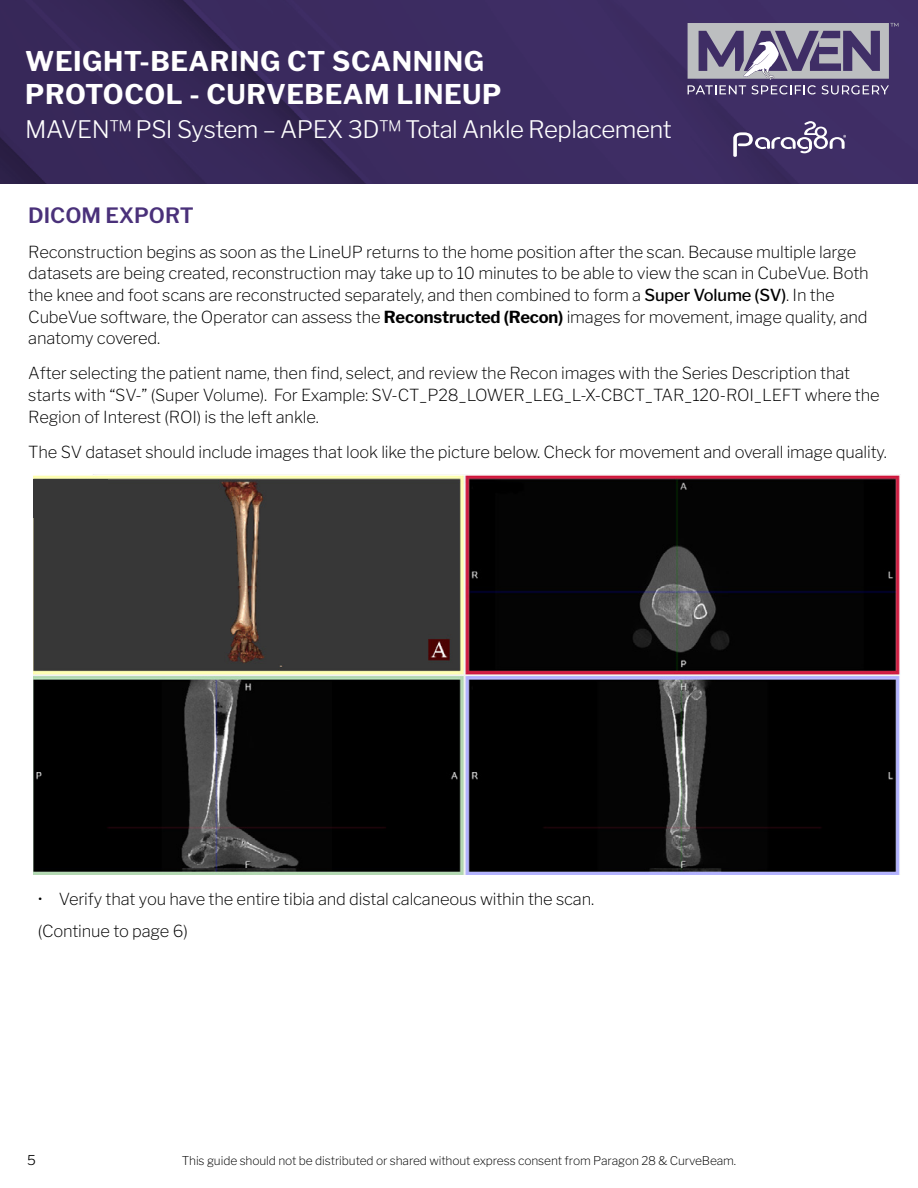
<style>
.page{position:relative;width:918px;height:1188px;background:#fff}
.page>*{position:absolute;margin:0;border:0;box-sizing:border-box;transform-origin:0 0}
.t1{font:700 27px/32.4px "Libre Franklin";letter-spacing:.02em;color:#fff}
.t2{font:300 24px "Libre Franklin";letter-spacing:-.02em;color:#fff}
.t3{font:600 21px "Libre Franklin";color:#4a317a}
.t4{font:200 16.5px/21.6px "Libre Franklin";letter-spacing:-.01em;color:#000}
.t5{font:300 13.5px "Libre Franklin";color:#000}
.t6{font:200 12px "Libre Franklin";letter-spacing:-.01em;color:#000}
.s1{font-weight:500}
.s2{font-weight:700}
</style>
<div class="page">
<img style="left:0;top:0;width:918px;height:184px">
<svg style="left:733px;top:120px;width:113px;height:37px"></svg>
<svg style="left:688px;top:23px;width:211px;height:72px"></svg>
<img style="left:34px;top:474px;width:866px;height:401px">
<div style="left:34px;top:480px;width:74px;height:38px;background:#373737"></div>
<h1 class="t1" style="left:25px;top:45px;width:478px">WEIGHT-BEARING CT SCANNING<br>PROTOCOL - CURVEBEAM LINEUP</h1>
<h2 class="t2" style="left:25px;top:115px;width:648px">MAVEN™ PSI System – APEX 3D™ Total Ankle Replacement</h2>
<p class="t3" style="left:28px;top:203px;width:167px">DICOM EXPORT</p>
<p class="t4" style="left:28px;top:241px;width:842px">Reconstruction begins as soon as the LineUP returns to the home position after the scan. Because multiple large datasets are being created, reconstruction may take up to 10 minutes to be able to view the scan in CubeVue. Both the knee and foot scans are reconstructed separately, and then combined to form a <span class="s1">Super Volume (SV)</span>. In the CubeVue software, the Operator can assess the <span class="s2">Reconstructed (Recon)</span> images for movement, image quality, and anatomy covered.</p>
<p class="t4" style="left:28px;top:363px;width:853px">After selecting the patient name, then find, select, and review the Recon images with the Series Description that starts with “SV-” (Super Volume). For Example: SV-CT_P28_LOWER_LEG_L-X-CBCT_TAR_120-ROI_LEFT where the<br>Region of Interest (ROI) is the left ankle.</p>
<p class="t4" style="left:28px;top:441px;width:860px">The SV dataset should include images that look like the picture below. Check for movement and overall image quality.</p>
<p class="t4" style="left:38px;top:883px;width:558px;line-height:31.8px">• Verify that you have the entire tibia and distal calcaneous within the scan. (Continue to page 6)</p>
<p class="t5" style="left:27px;top:1152px;width:10px">5</p>
<p class="t6" style="left:182px;top:1153px;width:556px">This guide should not be distributed or shared without express consent from Paragon 28 &amp; CurveBeam.</p>
</div>
